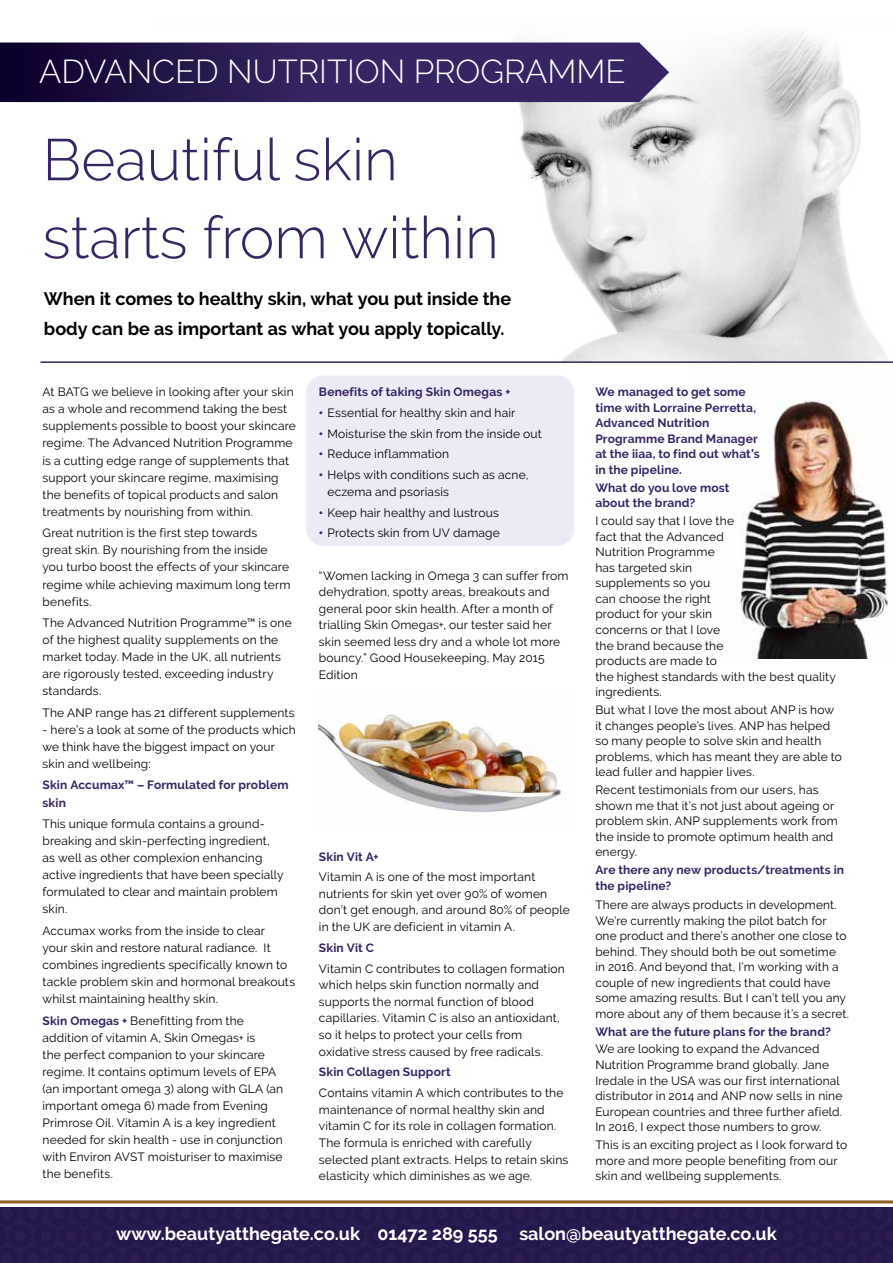
<style>
.page{position:relative;width:893px;height:1263px;background:#fff}
.page>*{position:absolute;margin:0;border:0;box-sizing:border-box;transform-origin:0 0}
.t1{font:300 58.5px/78px "Raleway";color:#382563}
.t2{font:300 33px "Raleway";color:#fff}
.t3{font:700 18px/30px "Raleway";color:#000}
.t4{font:700 18px "Raleway";color:#fff}
.t5{font:12px/17.1px "Raleway";letter-spacing:.015em;color:#000}
.t6{font:700 12px/15.6px "Raleway";letter-spacing:.015em;color:#382563}
.s1{font-weight:700;color:#382563}
.s2{font-weight:900;color:#382563}
</style>
<div class="page">
<img style="left:740px;top:399px;width:149px;height:259px">
<img style="left:318px;top:714px;width:243px;height:98px">
<div style="left:306px;top:376px;width:268px;height:170px;background:#ebeaf5;border-radius:17px"></div>
<img style="left:159px;top:31px;width:730px;height:330px">
<svg style="left:0;top:43px;width:669px;height:59px;background:#302057"></svg>
<hr style="left:40px;top:361px;width:853px;height:2px;background:#382563">
<div style="left:0;top:1208px;width:893px;height:55px;background:#26194d"></div>
<hr style="left:0;top:1200px;width:893px;height:3px;background:#8b5f20">
<h2 class="t2" style="left:39px;top:52px;width:588px">ADVANCED NUTRITION PROGRAMME</h2>
<h1 class="t1" style="left:43px;top:120px;width:458px">Beautiful skin starts from within</h1>
<h3 class="t3" style="left:44px;top:284px;width:469px">When it comes to healthy skin, what you put inside the body can be as important as what you apply topically.</h3>
<p class="t5" style="left:43px;top:383px;width:255px">At BATG we believe in looking after your skin as a whole and recommend taking the best supplements possible to boost your skincare regime. The Advanced Nutrition Programme is a cutting edge range of supplements that support your skincare regime, maximising the benefits of topical products and salon treatments by nourishing from within.</p>
<p class="t5" style="left:43px;top:524px;width:249px">Great nutrition is the first step towards<br>great skin. By nourishing from the inside you turbo boost the effects of your skincare regime while achieving maximum long term benefits.</p>
<p class="t5" style="left:43px;top:614px;width:251px">The Advanced Nutrition Programme™ is one of the highest quality supplements on the market today. Made in the UK, all nutrients are rigorously tested, exceeding industry standards.</p>
<p class="t5" style="left:43px;top:704px;width:254px">The ANP range has 21 different supplements</p>
<p class="t5" style="left:43px;top:721px;width:255px">- here’s a look at some of the products which we think have the biggest impact on your skin and wellbeing:</p>
<p class="t6" style="left:43px;top:777px;width:248px;line-height:17.1px">Skin Accumax™ – Formulated for problem skin</p>
<p class="t5" style="left:43px;top:815px;width:243px">This unique formula contains a ground&shy;breaking and skin-perfecting ingredient, as well as other complexion enhancing active ingredients that have been specially formulated to clear and maintain problem skin.</p>
<p class="t5" style="left:43px;top:922px;width:254px">Accumax works from the inside to clear<br>your skin and restore natural radiance. It combines ingredients specifically known to tackle problem skin and hormonal breakouts whilst maintaining healthy skin.</p>
<p class="t5" style="left:43px;top:1012px;width:242px"><span class="s1">Skin Omegas +</span> Benefitting from the addition of vitamin A, Skin Omegas+ is<br>the perfect companion to your skincare regime. It contains optimum levels of EPA (an important omega 3) along with GLA (an important omega 6) made from Evening Primrose Oil. Vitamin A is a key ingredient needed for skin health - use in conjunction with Environ AVST moisturiser to maximise the benefits.</p>
<p class="t6" style="left:319px;top:384px;width:193px">Benefits of taking Skin Omegas +</p>
<p class="t5" style="left:319px;top:404px;width:198px"><span class="s2">•</span> Essential for healthy skin and hair</p>
<p class="t5" style="left:319px;top:425px;width:224px"><span class="s2">•</span> Moisturise the skin from the inside out</p>
<p class="t5" style="left:319px;top:446px;width:132px"><span class="s2">•</span> Reduce inflammation</p>
<p class="t5" style="left:327px;top:467px;width:202px;line-height:16.5px;text-indent:-9px"><span class="s2">•</span> Helps with conditions such as acne, eczema and psoriasis</p>
<p class="t5" style="left:319px;top:504px;width:181px"><span class="s2">•</span> Keep hair healthy and lustrous</p>
<p class="t5" style="left:319px;top:525px;width:182px"><span class="s2">•</span> Protects skin from UV damage</p>
<p class="t5" style="left:319px;top:567px;width:251px;line-height:16.5px">“Women lacking in Omega 3 can suffer from dehydration, spotty areas, breakouts and general poor skin health. After a month of trialling Skin Omegas+, our tester said her skin seemed less dry and a whole lot more bouncy.” Good Housekeeping, May 2015<br>Edition</p>
<p class="t6" style="left:319px;top:848px;width:61px">Skin Vit A+</p>
<p class="t5" style="left:319px;top:869px;width:252px;line-height:16.5px">Vitamin A is one of the most important nutrients for skin yet over 90% of women don’t get enough, and around 80% of people in the UK are deficient in vitamin A.</p>
<p class="t6" style="left:319px;top:940px;width:56px">Skin Vit C</p>
<p class="t5" style="left:319px;top:960px;width:247px;line-height:16.5px">Vitamin C contributes to collagen formation which helps skin function normally and supports the normal function of blood capillaries. Vitamin C is also an antioxidant, so it helps to protect your cells from oxidative stress caused by free radicals.</p>
<p class="t6" style="left:319px;top:1064px;width:133px">Skin Collagen Support</p>
<p class="t5" style="left:319px;top:1085px;width:251px;line-height:16.5px">Contains vitamin A which contributes to the maintenance of normal healthy skin and vitamin C for its role in collagen formation.<br>The formula is enriched with carefully selected plant extracts. Helps to retain skins elasticity which diminishes as we age.</p>
<p class="t6" style="left:595px;top:384px;width:166px">We managed to get some time with Lorraine Perretta,<br>Advanced Nutrition<br>Programme Brand Manager at the iiaa, to find out what’s in the pipeline.</p>
<p class="t6" style="left:595px;top:480px;width:136px">What do you love most about the brand?</p>
<p class="t5" style="left:595px;top:513px;width:242px;line-height:15.6px">I could say that I love the<br>fact that the Advanced<br>Nutrition Programme<br>has targeted skin<br>supplements so you<br>can choose the right<br>product for your skin<br>concerns or that I love<br>the brand because the<br>products are made to<br>the highest standards with the best quality ingredients.</p>
<p class="t5" style="left:595px;top:702px;width:248px;line-height:15.6px">But what I love the most about ANP is how it changes people’s lives. ANP has helped so many people to solve skin and health problems, which has meant they are able to lead fuller and happier lives.</p>
<p class="t5" style="left:595px;top:782px;width:244px;line-height:15.6px">Recent testimonials from our users, has shown me that it’s not just about ageing or problem skin, ANP supplements work from the inside to promote optimum health and energy.</p>
<p class="t6" style="left:595px;top:862px;width:250px">Are there any new products/treatments in the pipeline?</p>
<p class="t5" style="left:595px;top:897px;width:255px;line-height:15.6px">There are always products in development.<br>We’re currently making the pilot batch for one product and there’s another one close to behind. They should both be out sometime<br>in 2016. And beyond that, I’m working with a couple of new ingredients that could have some amazing results. But I can’t tell you any more about any of them because it’s a secret.</p>
<p class="t6" style="left:595px;top:1024px;width:237px">What are the future plans for the brand?</p>
<p class="t5" style="left:595px;top:1041px;width:249px;line-height:15.6px">We are looking to expand the Advanced Nutrition Programme brand globally. Jane Iredale in the USA was our first international distributor in 2014 and ANP now sells in nine European countries and three further afield.<br>In 2016, I expect those numbers to grow.</p>
<p class="t5" style="left:595px;top:1137px;width:254px;line-height:15.6px">This is an exciting project as I look forward to more and more people benefiting from our skin and wellbeing supplements.</p>
<h3 class="t4" style="left:116px;top:1223px;width:662px">www.beautyatthegate.co.uk 01472 289 555 salon@beautyatthegate.co.uk</h3>
</div>
